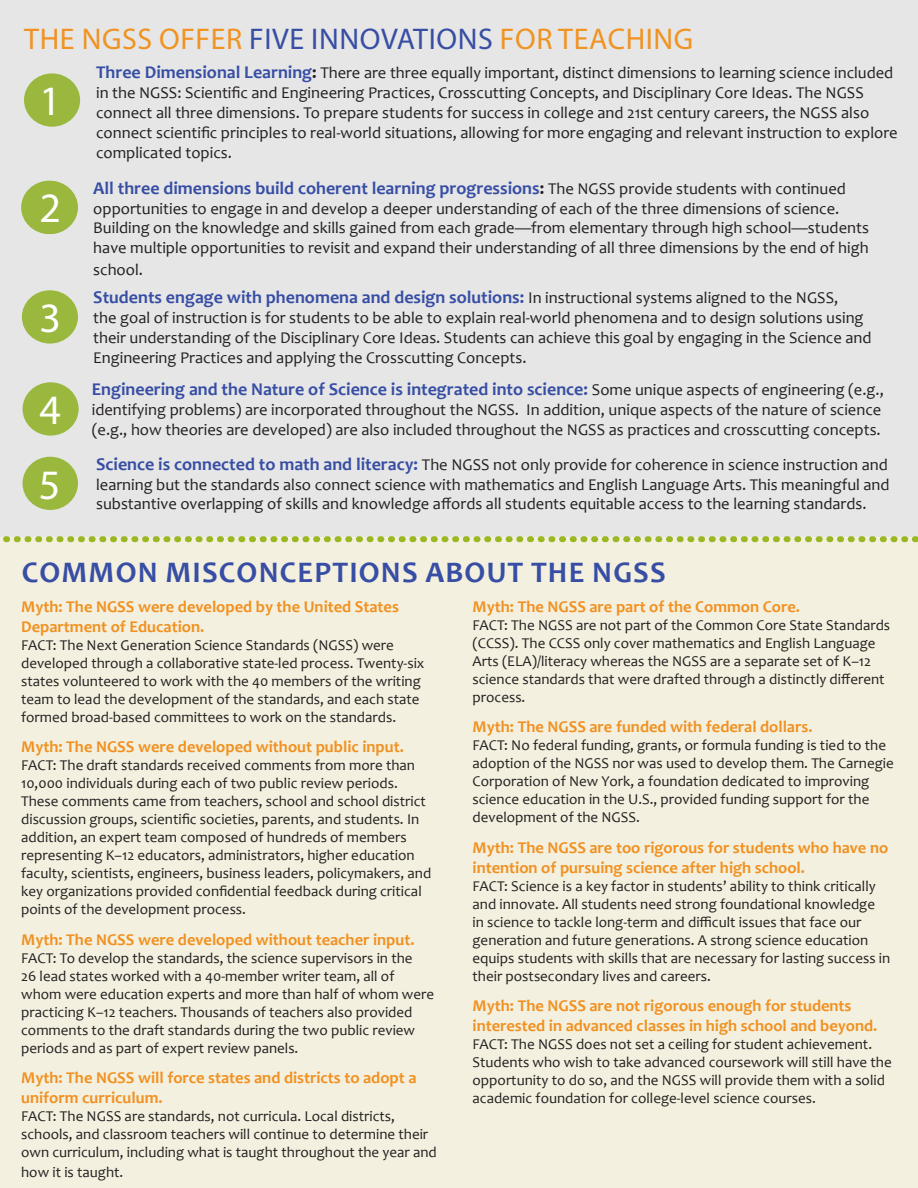
<style>
.page{position:relative;width:918px;height:1188px;background:#fff}
.page>*{position:absolute;margin:0;border:0;box-sizing:border-box;transform-origin:0 0}
.t1{font:42px "Myriad Pro";color:#fff}
.t2{font:30px "Myriad Pro";letter-spacing:.02em;color:#f09322}
.t3{font:700 30px "Candara";letter-spacing:.04em;color:#374ea4}
.t4{font:700 18px "Candara";color:#374ea4}
.t5{font:16.5px/19.8px "Candara";color:#231f20}
.t6{font:700 16.5px/19.8px "Candara";color:#f09121}
.t7{font:15px/18px "Candara";color:#231f20}
.s1{color:#374ea4}
.s2{font-weight:700;font-size:18px;color:#374ea4}
.s3{font-weight:700;font-size:18px}
.s4{color:#231f20}
.s5{font-weight:400;font-size:16.5px;color:#231f20}
</style>
<div class="page">
<div style="left:0;top:537px;width:918px;height:651px;background:#f4f0df"></div>
<div style="left:0;top:0;width:918px;height:536px;background:#e6e6e6"></div>
<div style="left:24px;top:73px;width:56px;height:54px;background:#99b83d;border-radius:50%"></div>
<div style="left:21px;top:181px;width:56px;height:53px;background:#99b83d;border-radius:50%"></div>
<div style="left:22px;top:290px;width:56px;height:54px;background:#99b83d;border-radius:50%"></div>
<div style="left:23px;top:382px;width:56px;height:54px;background:#99b83d;border-radius:50%"></div>
<div style="left:23px;top:457px;width:55px;height:53px;background:#99b83d;border-radius:50%"></div>
<svg style="left:0;top:536px;width:918px;height:6px"></svg>
<p class="t2" style="left:24px;top:20px;width:671px">THE NGSS OFFER <span class="s1">FIVE INNOVATIONS</span> FOR TEACHING</p>
<p class="t1" style="left:40px;top:75px;width:23px">1</p>
<p class="t5" style="left:96px;top:63px;width:803px"><span class="s2">Three Dimensional Learning</span><span class="s3">:</span> There are three equally important, distinct dimensions to learning science included in the NGSS: Scientific and Engineering Practices, Crosscutting Concepts, and Disciplinary Core Ideas. The NGSS connect all three dimensions. To prepare students for success in college and 21st century careers, the NGSS also connect scientific principles to real-world situations, allowing for more engaging and relevant instruction to explore complicated topics.</p>
<p class="t1" style="left:40px;top:182px;width:23px">2</p>
<p class="t1" style="left:40px;top:292px;width:23px">3</p>
<p class="t1" style="left:40px;top:384px;width:23px">4</p>
<p class="t1" style="left:39px;top:459px;width:23px">5</p>
<p class="t4" style="left:93px;top:177px;width:754px">All three dimensions build coherent learning progressions<span class="s4">:</span> <span class="s5">The NGSS provide students with continued</span></p>
<p class="t5" style="left:93px;top:198px;width:777px">opportunities to engage in and develop a deeper understanding of each of the three dimensions of science.<br>Building on the knowledge and skills gained from each grade—from elementary through high school—students have multiple opportunities to revisit and expand their understanding of all three dimensions by the end of high</p>
<p class="t5" style="left:93px;top:259px;width:51px">school.</p>
<p class="t4" style="left:93px;top:286px;width:747px">Students engage with phenomena and design solutions: <span class="s5">In instructional systems aligned to the NGSS,</span></p>
<p class="t5" style="left:93px;top:308px;width:780px">the goal of instruction is for students to be able to explain real-world phenomena and to design solutions using their understanding of the Disciplinary Core Ideas. Students can achieve this goal by engaging in the Science and<br>Engineering Practices and applying the Crosscutting Concepts.</p>
<p class="t4" style="left:92px;top:378px;width:794px">Engineering and the Nature of Science is integrated into science: <span class="s5">Some unique aspects of engineering (e.g.,</span></p>
<p class="t5" style="left:92px;top:400px;width:791px">identifying problems) are incorporated throughout the NGSS. In addition, unique aspects of the nature of science (e.g., how theories are developed) are also included throughout the NGSS as practices and crosscutting concepts.</p>
<p class="t5" style="left:96px;top:454px;width:795px;text-align:justify"><span class="s2">Science is connected to math and literacy:</span> The NGSS not only provide for coherence in science instruction and learning but the standards also connect science with mathematics and English Language Arts. This meaningful and substantive overlapping of skills and knowledge affords all students equitable access to the learning standards.</p>
<p class="t3" style="left:22px;top:553px;width:645px">COMMON MISCONCEPTIONS ABOUT THE NGSS</p>
<p class="t6" style="left:21px;top:596px;width:379px">Myth: The NGSS were developed by the United States</p>
<p class="t6" style="left:21px;top:616px;width:185px">Department of Education.</p>
<p class="t7" style="left:21px;top:636px;width:405px">FACT: The Next Generation Science Standards (NGSS) were developed through a collaborative state-led process. Twenty-six states volunteered to work with the 40 members of the writing team to lead the development of the standards, and each state formed broad-based committees to work on the standards.</p>
<p class="t6" style="left:21px;top:737px;width:384px">Myth: The NGSS were developed without public input.</p>
<p class="t7" style="left:21px;top:756px;width:412px">FACT: The draft standards received comments from more than 10,000 individuals during each of two public review periods.<br>These comments came from teachers, school and school district discussion groups, scientific societies, parents, and students. In addition, an expert team composed of hundreds of members representing K–12 educators, administrators, higher education faculty, scientists, engineers, business leaders, policymakers, and key organizations provided confidential feedback during critical points of the development process.</p>
<p class="t6" style="left:21px;top:929px;width:395px">Myth: The NGSS were developed without teacher input.</p>
<p class="t7" style="left:21px;top:949px;width:414px">FACT: To develop the standards, the science supervisors in the<br>26 lead states worked with a 40-member writer team, all of whom were education experts and more than half of whom were practicing K–12 teachers. Thousands of teachers also provided comments to the draft standards during the two public review periods and as part of expert review panels.</p>
<p class="t6" style="left:21px;top:1068px;width:397px">Myth: The NGSS will force states and districts to adopt a uniform curriculum.</p>
<p class="t7" style="left:21px;top:1107px;width:417px">FACT: The NGSS are standards, not curricula. Local districts, schools, and classroom teachers will continue to determine their own curriculum, including what is taught throughout the year and</p>
<p class="t7" style="left:21px;top:1163px;width:104px">how it is taught.</p>
<p class="t6" style="left:473px;top:596px;width:329px">Myth: The NGSS are part of the Common Core.</p>
<p class="t7" style="left:473px;top:616px;width:419px">FACT: The NGSS are not part of the Common Core State Standards (CCSS). The CCSS only cover mathematics and English Language Arts (ELA)/literacy whereas the NGSS are a separate set of K–12 science standards that were drafted through a distinctly different process.</p>
<p class="t6" style="left:473px;top:717px;width:341px">Myth: The NGSS are funded with federal dollars.</p>
<p class="t7" style="left:473px;top:736px;width:423px">FACT: No federal funding, grants, or formula funding is tied to the adoption of the NGSS nor was used to develop them. The Carnegie Corporation of New York, a foundation dedicated to improving science education in the U.S., provided funding support for the development of the NGSS.</p>
<p class="t6" style="left:473px;top:838px;width:417px">Myth: The NGSS are too rigorous for students who have no intention of pursuing science after high school.</p>
<p class="t7" style="left:473px;top:877px;width:419px">FACT: Science is a key factor in students’ ability to think critically and innovate. All students need strong foundational knowledge<br>in science to tackle long-term and difficult issues that face our generation and future generations. A strong science education equips students with skills that are necessary for lasting success in their postsecondary lives and careers.</p>
<p class="t6" style="left:473px;top:996px;width:380px">Myth: The NGSS are not rigorous enough for students</p>
<p class="t6" style="left:473px;top:1016px;width:406px">interested in advanced classes in high school and beyond.</p>
<p class="t7" style="left:473px;top:1035px;width:421px">FACT: The NGSS does not set a ceiling for student achievement.<br>Students who wish to take advanced coursework will still have the opportunity to do so, and the NGSS will provide them with a solid academic foundation for college-level science courses.</p>
</div>
